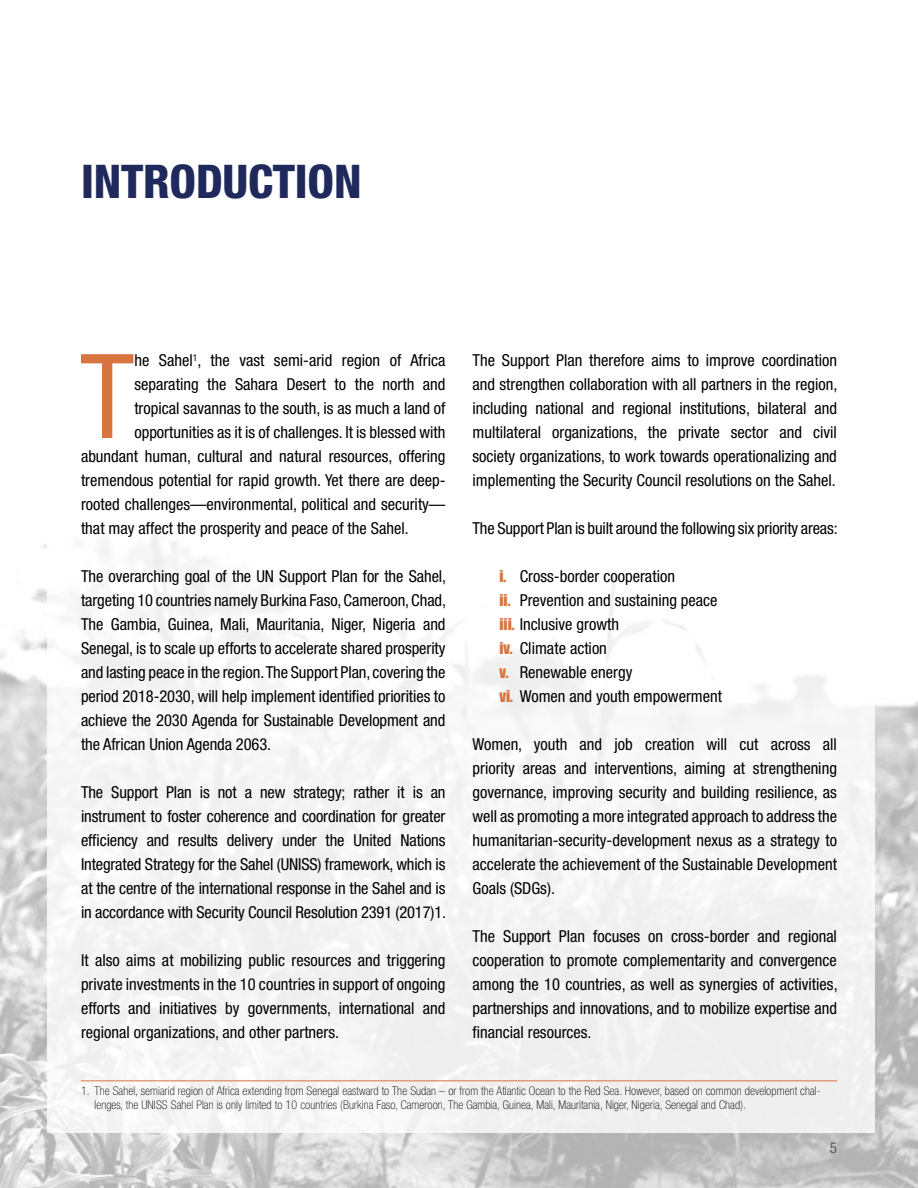
<style>
.page{position:relative;width:918px;height:1188px;background:#fff}
.page>*{position:absolute;margin:0;border:0;box-sizing:border-box;transform-origin:0 0}
.t1{font:condensed 117.3px "Helvetica Neue LT Std";color:#d8743f}
.t2{font:800 condensed 46.5px "Helvetica Neue LT Std";letter-spacing:-.005em;color:#1f295c}
.t3{font:condensed 16.5px/24px "Helvetica Neue LT Std";color:#000;text-align:justify}
.t4{font:condensed 15px "Helvetica Neue LT Std";color:#6d6e71}
.t5{font:100 condensed 12px/14.4px "Helvetica Neue LT Std";letter-spacing:.01em;color:#000}
.s1{font-family:"Impact";font-stretch:normal;font-size:15px;color:#d8743f}
</style>
<div class="page">
<img style="left:0;top:544px;width:918px;height:644px">
<div style="left:47px;top:326px;width:828px;height:807px;background:#f8f8f8"></div>
<hr style="left:81px;top:1081px;width:756px;height:1px;background:#d8743f">
<h2 class="t2" style="left:81px;top:153px;width:282px">INTRODUCTION</h2>
<h1 class="t1" style="left:80px;top:329px;width:56px">T</h1>
<p class="t3" style="left:134px;top:348px;width:313px">he Sahel<sup>1</sup>, the vast semi-arid region of Africa</p>
<p class="t3" style="left:134px;top:372px;width:313px">separating the Sahara Desert to the north and</p>
<p class="t3" style="left:134px;top:396px;width:313px">tropical savannas to the south, is as much a land of</p>
<p class="t3" style="left:134px;top:420px;width:313px">opportunities as it is of challenges. It is blessed with</p>
<p class="t3" style="left:81px;top:444px;width:366px">abundant human, cultural and natural resources, offering</p>
<p class="t3" style="left:81px;top:468px;width:366px">tremendous potential for rapid growth. Yet there are deep-</p>
<p class="t3" style="left:81px;top:492px;width:366px">rooted challenges—environmental, political and security—</p>
<p class="t3" style="left:81px;top:516px;width:329px">that may affect the prosperity and peace of the Sahel.</p>
<p class="t3" style="left:81px;top:564px;width:367px">The overarching goal of the UN Support Plan for the Sahel, targeting 10 countries namely Burkina Faso, Cameroon, Chad, The Gambia, Guinea, Mali, Mauritania, Niger, Nigeria and Senegal, is to scale up efforts to accelerate shared prosperity and lasting peace in the region. The Support Plan, covering the period 2018-2030, will help implement identified priorities to achieve the 2030 Agenda for Sustainable Development and the African Union Agenda 2063.</p>
<p class="t3" style="left:81px;top:780px;width:367px">The Support Plan is not a new strategy; rather it is an instrument to foster coherence and coordination for greater efficiency and results delivery under the United Nations Integrated Strategy for the Sahel (UNISS) framework, which is at the centre of the international response in the Sahel and is in accordance with Security Council Resolution 2391 (2017)1.</p>
<p class="t3" style="left:81px;top:948px;width:366px">It also aims at mobilizing public resources and triggering private investments in the 10 countries in support of ongoing efforts and initiatives by governments, international and regional organizations, and other partners.</p>
<p class="t3" style="left:472px;top:348px;width:367px">The Support Plan therefore aims to improve coordination and strengthen collaboration with all partners in the region, including national and regional institutions, bilateral and multilateral organizations, the private sector and civil society organizations, to work towards operationalizing and implementing the Security Council resolutions on the Sahel.</p>
<p class="t3" style="left:472px;top:516px;width:367px">The Support Plan is built around the following six priority areas:</p>
<p class="t3" style="left:500px;top:564px;width:224px;text-align:left"><span class="s1">I.</span> Cross-border cooperation<br><span class="s1">II.</span> Prevention and sustaining peace<br><span class="s1">III.</span> Inclusive growth<br><span class="s1">IV.</span> Climate action<br><span class="s1">V.</span> Renewable energy<br><span class="s1">VI.</span> Women and youth empowerment</p>
<p class="t3" style="left:472px;top:732px;width:366px">Women, youth and job creation will cut across all priority areas and interventions, aiming at strengthening governance, improving security and building resilience, as well as promoting a more integrated approach to address the humanitarian-security-development nexus as a strategy to accelerate the achievement of the Sustainable Development Goals (SDGs).</p>
<p class="t3" style="left:472px;top:924px;width:367px">The Support Plan focuses on cross-border and regional cooperation to promote complementarity and convergence among the 10 countries, as well as synergies of activities, partnerships and innovations, and to mobilize expertise and financial resources.</p>
<p class="t5" style="left:94px;top:1083px;width:727px;text-indent:-14px">1. The Sahel, semiarid region of Africa extending from Senegal eastward to The Sudan – or from the Atlantic Ocean to the Red Sea. However, based on common development chal&shy;lenges, the UNISS Sahel Plan is only limited to 10 countries (Burkina Faso, Cameroon, The Gambia, Guinea, Mali, Mauritania, Niger, Nigeria, Senegal and Chad).</p>
<p class="t4" style="left:830px;top:1139px;width:9px">5</p>
</div>
